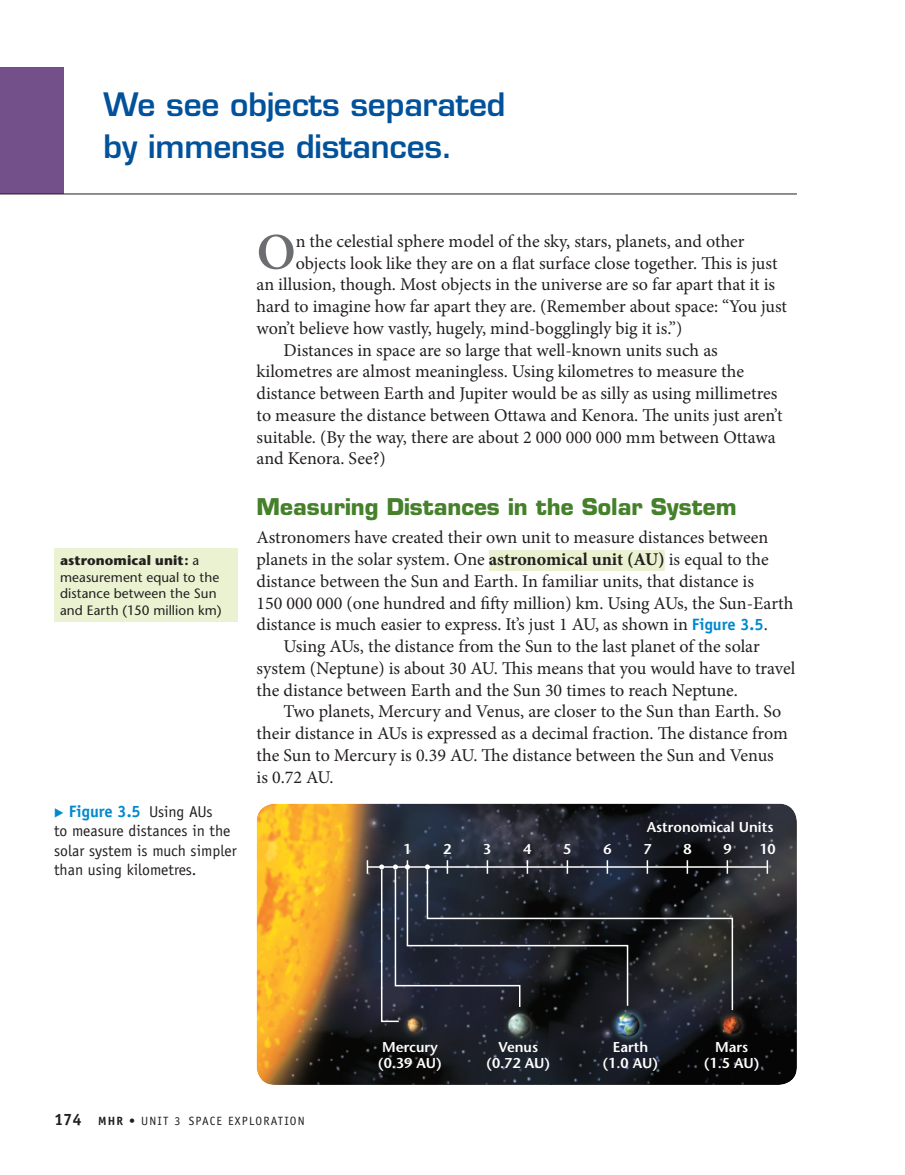
<style>
.page{position:relative;width:905px;height:1175px;background:#fff}
.page>*{position:absolute;margin:0;border:0;box-sizing:border-box;transform-origin:0 0}
.t1{font:600 51.45px "Minion Pro";color:#6c6d70}
.t2{font:600 31.5px/42px "Eurostile";letter-spacing:-.005em;color:#01519b}
.t3{font:700 22.5px "Eurostile";color:#45802a}
.t4{font:18px "Minion Pro";color:#231f20}
.t5{font:700 16.5px "Officina Sans";color:#0089cf}
.t6{font:15.75px/19.5px "Officina Sans";color:#231f20}
.t7{font:600 14.25px/16.5px "Stone Sans";color:#fff;text-align:center}
.t8{font:13.5px/16.5px "Stone Sans";letter-spacing:.005em;color:#231f20}
.t9{font:12px "Officina Sans";letter-spacing:.1em;color:#231f20}
.s1{font-weight:700}
.s2{font-family:"Officina Sans";font-weight:700;font-size:16.5px;color:#0089cf}
.s3{font-family:"European Pi Three";font-weight:400;font-size:12px}
.s4{font-weight:400;font-size:15.75px;color:#231f20}
.s5{font-weight:700;font-size:16.5px}
</style>
<div class="page">
<div style="left:0;top:68px;width:63px;height:126px;background:#74508b"></div>
<div style="left:489px;top:550px;width:175px;height:21px;background:#eaf2d1"></div>
<hr style="left:0;top:194px;width:796px;height:1px;background:#231f20">
<div style="left:54px;top:548px;width:183px;height:74px;background:#eaf2d1"></div>
<img style="left:256px;top:803px;width:540px;height:281px">
<svg style="left:366px;top:858px;width:402px;height:164px;background:#272a32"></svg>
<p class="t2" style="left:104px;top:86px;width:403px">We see objects separated by immense distances.</p>
<p class="t8" style="left:60px;top:553px;width:163px"><span class="s1">astronomical unit:</span> a measurement equal to the distance between the Sun and Earth (150 million km)</p>
<p class="t1" style="left:256px;top:232px;width:41px">O</p>
<p class="t4" style="left:296px;top:234px;width:450px">n the celestial sphere model of the sky, stars, planets, and other</p>
<p class="t4" style="left:296px;top:256px;width:483px">objects look like they are on a flat surface close together. This is just</p>
<p class="t4" style="left:257px;top:277px;width:520px">an illusion, though. Most objects in the universe are so far apart that it is</p>
<p class="t4" style="left:257px;top:299px;width:532px">hard to imagine how far apart they are. (Remember about space: “You just</p>
<p class="t4" style="left:257px;top:321px;width:427px">won’t believe how vastly, hugely, mind-bogglingly big it is.”)</p>
<p class="t4" style="left:284px;top:343px;width:435px">Distances in space are so large that well-known units such as</p>
<p class="t4" style="left:257px;top:364px;width:489px">kilometres are almost meaningless. Using kilometres to measure the</p>
<p class="t4" style="left:257px;top:386px;width:522px">distance between Earth and Jupiter would be as silly as using millimetres</p>
<p class="t4" style="left:257px;top:408px;width:527px">to measure the distance between Ottawa and Kenora. The units just aren’t</p>
<p class="t4" style="left:257px;top:430px;width:520px">suitable. (By the way, there are about 2 000 000 000 mm between Ottawa</p>
<p class="t4" style="left:257px;top:451px;width:131px">and Kenora. See?)</p>
<p class="t3" style="left:256px;top:498px;width:481px">Measuring Distances in the Solar System</p>
<p class="t4" style="left:256px;top:530px;width:513px">Astronomers have created their own unit to measure distances between</p>
<p class="t4" style="left:256px;top:552px;width:513px">planets in the solar system. One <span class="s1">astronomical unit (AU)</span> is equal to the</p>
<p class="t4" style="left:256px;top:574px;width:499px">distance between the Sun and Earth. In familiar units, that distance is</p>
<p class="t4" style="left:256px;top:595px;width:538px">150 000 000 (one hundred and fifty million) km. Using AUs, the Sun-Earth</p>
<p class="t4" style="left:256px;top:617px;width:512px">distance is much easier to express. It’s just 1 AU, as shown in <span class="s2">Figure 3.5</span>.</p>
<p class="t4" style="left:284px;top:639px;width:477px">Using AUs, the distance from the Sun to the last planet of the solar</p>
<p class="t4" style="left:256px;top:661px;width:540px">system (Neptune) is about 30 AU. This means that you would have to travel</p>
<p class="t4" style="left:256px;top:682px;width:483px">the distance between Earth and the Sun 30 times to reach Neptune.</p>
<p class="t4" style="left:284px;top:704px;width:499px">Two planets, Mercury and Venus, are closer to the Sun than Earth. So</p>
<p class="t4" style="left:256px;top:726px;width:532px">their distance in AUs is expressed as a decimal fraction. The distance from</p>
<p class="t4" style="left:256px;top:748px;width:518px">the Sun to Mercury is 0.39 AU. The distance between the Sun and Venus</p>
<p class="t4" style="left:256px;top:769px;width:78px">is 0.72 AU.</p>
<p class="t5" style="left:54px;top:804px;width:160px"><span class="s3">-</span> Figure 3.5 <span class="s4">Using AUs</span></p>
<p class="t6" style="left:54px;top:822px;width:184px">to measure distances in the solar system is much simpler than using kilometres.</p>
<p class="t7" style="left:646px;top:820px;width:128px">Astronomical Units</p>
<p class="t7" style="left:403px;top:842px;width:10px">1</p>
<p class="t7" style="left:443px;top:842px;width:10px">2</p>
<p class="t7" style="left:483px;top:842px;width:10px">3</p>
<p class="t7" style="left:523px;top:842px;width:10px">4</p>
<p class="t7" style="left:563px;top:842px;width:10px">5</p>
<p class="t7" style="left:603px;top:842px;width:10px">6</p>
<p class="t7" style="left:643px;top:842px;width:10px">7</p>
<p class="t7" style="left:683px;top:842px;width:10px">8</p>
<p class="t7" style="left:759px;top:842px;width:18px">10</p>
<p class="t7" style="left:723px;top:842px;width:10px">9</p>
<p class="t9" style="left:54px;top:1116px;width:252px"><span class="s5">174</span> <span class="s1">MHR •</span> UNIT 3 SPACE EXPLORATION</p>
<p class="t7" style="left:378px;top:1040px;width:66px">Mercury (0.39 AU)</p>
<p class="t7" style="left:486px;top:1040px;width:66px">Venus (0.72 AU)</p>
<p class="t7" style="left:602px;top:1040px;width:57px">Earth (1.0 AU)</p>
<p class="t7" style="left:703px;top:1040px;width:57px">Mars (1.5 AU)</p>
</div>
